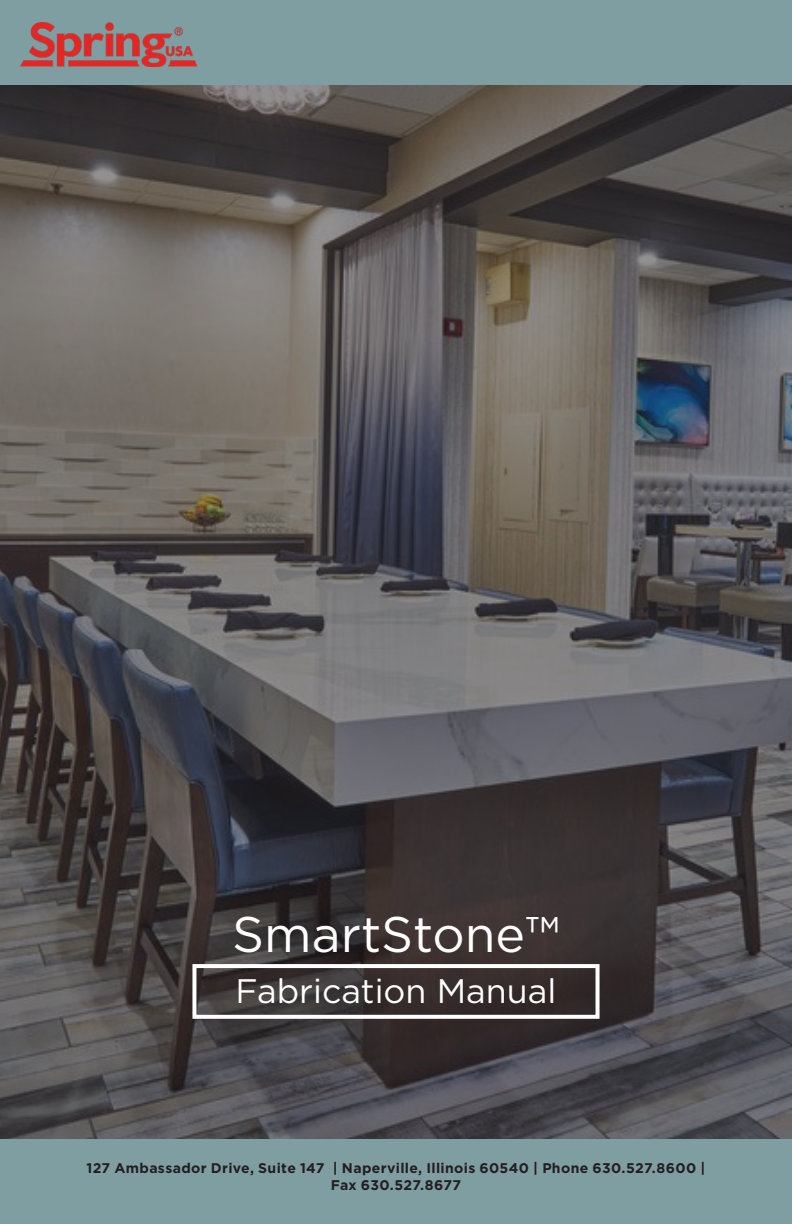
<style>
.page{position:relative;width:792px;height:1224px;background:#fff}
.page>*{position:absolute;margin:0;border:0;box-sizing:border-box;transform-origin:0 0}
.t1{font:50px "Gotham";color:#fff}
.t2{font:34px "Gotham";color:#fff}
.t3{font:700 14px/16.8px "Gotham";letter-spacing:.02em;color:#231f20;text-align:center}
</style>
<div class="page">
<img style="left:0;top:85px;width:792px;height:1054px">
<div style="left:0;top:1139px;width:792px;height:85px;background:#7e9ea2"></div>
<div style="left:0;top:0;width:792px;height:85px;background:#7e9ea2"></div>
<div style="left:192px;top:964px;width:408px;height:55px;border:4px solid #fff"></div>
<img style="left:21px;top:23px;width:176px;height:43px">
<p class="t1" style="left:232px;top:907px;width:329px">SmartStone™</p>
<p class="t2" style="left:236px;top:972px;width:322px">Fabrication Manual</p>
<p class="t3" style="left:87px;top:1160px;width:620px">127 Ambassador Drive, Suite 147 | Naperville, Illinois 60540 | Phone 630.527.8600 |<br>Fax 630.527.8677</p>
</div>
